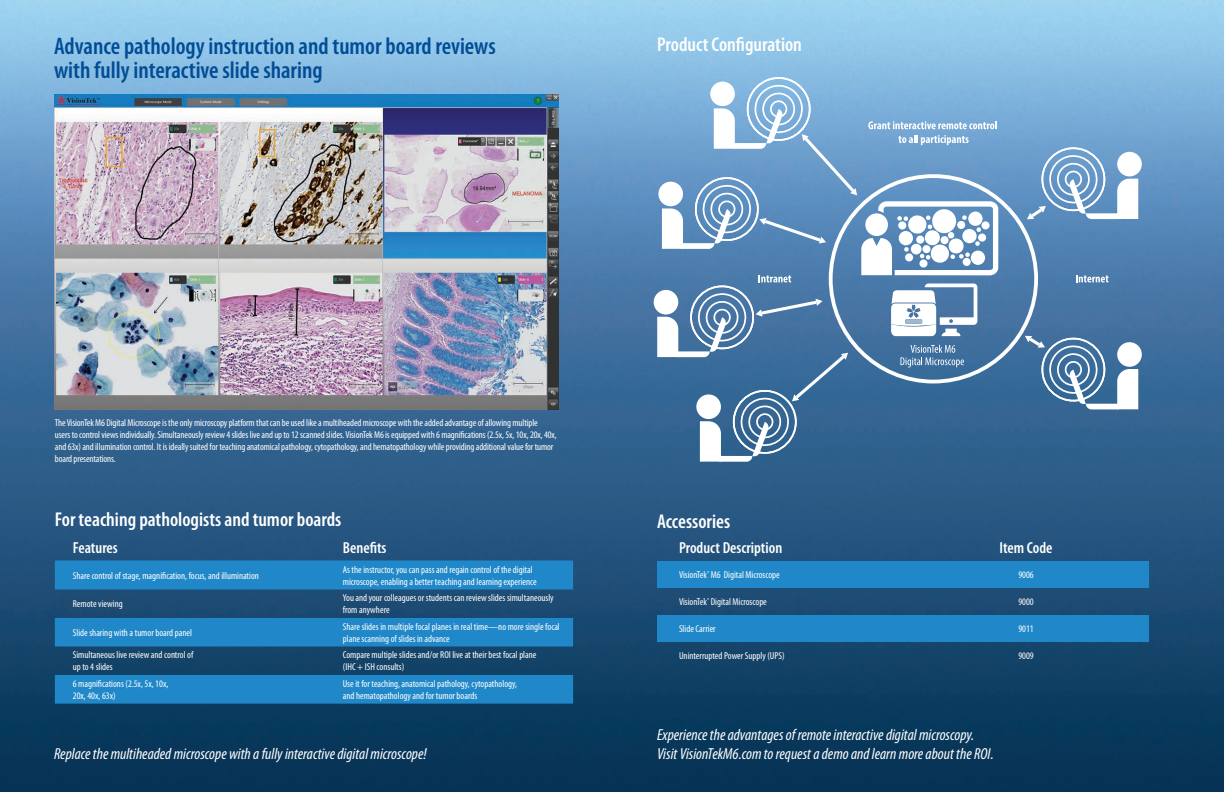
<style>
.page{position:relative;width:1224px;height:792px;background:#fff}
.page>*{position:absolute;margin:0;border:0;box-sizing:border-box;transform-origin:0 0}
.t1{font:600 condensed 24px/24px "Myriad Pro";color:#014d95}
.t2{font:600 condensed 20px "Myriad Pro";color:#fff}
.t3{font:italic condensed 16px/19.2px "Myriad Pro";color:#fff}
.t4{font:600 condensed 16px "Myriad Pro";color:#fff}
.t5{font:condensed 10px/12px "Myriad Pro";color:#fff}
</style>
<div class="page">
<img style="left:0;top:0;width:1224px;height:792px">
<img style="left:55px;top:94px;width:504px;height:315px">
<div style="left:1117px;top:342px;width:25px;height:25px;background:#fff;border-radius:50%"></div>
<svg style="left:1076px;top:275px;width:33px;height:7px"></svg>
<div style="left:654px;top:290px;width:24px;height:25px;background:#fff;border-radius:50%"></div>
<div style="left:1117px;top:152px;width:25px;height:24px;background:#fff;border-radius:50%"></div>
<svg style="left:1027px;top:146px;width:111px;height:74px"></svg>
<svg style="left:1025px;top:335px;width:113px;height:74px"></svg>
<svg style="left:657px;top:76px;width:341px;height:386px;background:#6d97bd"></svg>
<svg style="left:657px;top:561px;width:492px;height:81px;background:#1f73ac"></svg>
<svg style="left:55px;top:562px;width:518px;height:142px;background:#1c6da3"></svg>
<hr style="left:55px;top:561px;width:270px;height:1px;background:#2088c9">
<hr style="left:325px;top:561px;width:248px;height:1px;background:#2088c9">
<h1 class="t1" style="left:54px;top:35px;width:443px">Advance pathology instruction and tumor board reviews with fully interactive slide sharing</h1>
<h2 class="t2" style="left:657px;top:33px;width:146px">Product Configuration</h2>
<p class="t5" style="left:55px;top:417px;width:504px">The VisionTek M6 Digital Microscope is the only microscopy platform that can be used like a multiheaded microscope with the added advantage of allowing multiple<br>users to control views individually. Simultaneously review 4 slides live and up to 12 scanned slides. VisionTek M6 is equipped with 6 magnifications (2.5x, 5x, 10x, 20x, 40x, and 63x) and illumination control. It is ideally suited for teaching anatomical pathology, cytopathology, and hematopathology while providing additional value for tumor board presentations.</p>
<h2 class="t2" style="left:55px;top:508px;width:288px">For teaching pathologists and tumor boards</h2>
<h3 class="t4" style="left:73px;top:539px;width:46px">Features</h3>
<h3 class="t4" style="left:343px;top:539px;width:45px">Benefits</h3>
<p class="t5" style="left:73px;top:570px;width:188px">Share control of stage, magnification, focus, and illumination</p>
<p class="t5" style="left:343px;top:564px;width:195px">As the instructor, you can pass and regain control of the digital microscope, enabling a better teaching and learning experience</p>
<p class="t5" style="left:73px;top:598px;width:51px">Remote viewing</p>
<p class="t5" style="left:343px;top:592px;width:212px">You and your colleagues or students can review slides simultaneously from anywhere</p>
<p class="t5" style="left:73px;top:627px;width:121px">Slide sharing with a tumor board panel</p>
<p class="t5" style="left:343px;top:621px;width:219px">Share slides in multiple focal planes in real time—no more single focal plane scanning of slides in advance</p>
<p class="t5" style="left:73px;top:649px;width:122px">Simultaneous live review and control of up to 4 slides</p>
<p class="t5" style="left:343px;top:649px;width:195px">Compare multiple slides and/or ROI live at their best focal plane (IHC + ISH consults)</p>
<p class="t5" style="left:73px;top:678px;width:97px">6 magnifications (2.5x, 5x, 10x,<br>20x, 40x, 63x)</p>
<p class="t5" style="left:343px;top:678px;width:176px">Use it for teaching, anatomical pathology, cytopathology, and hematopathology and for tumor boards</p>
<h3 class="t3" style="left:54px;top:744px;width:374px">Replace the multiheaded microscope with a fully interactive digital microscope!</h3>
<h2 class="t2" style="left:657px;top:510px;width:75px">Accessories</h2>
<h3 class="t4" style="left:679px;top:539px;width:105px">Product Description</h3>
<h3 class="t4" style="left:1000px;top:539px;width:55px">Item Code</h3>
<p class="t5" style="left:679px;top:569px;width:102px">VisionTek<sup>®</sup> M6 Digital Microscope</p>
<p class="t5" style="left:1018px;top:569px;width:17px">9006</p>
<p class="t5" style="left:679px;top:596px;width:89px">VisionTek<sup>®</sup> Digital Microscope</p>
<p class="t5" style="left:1018px;top:596px;width:17px">9000</p>
<p class="t5" style="left:679px;top:623px;width:38px">Slide Carrier</p>
<p class="t5" style="left:1018px;top:623px;width:17px">9011</p>
<p class="t5" style="left:679px;top:650px;width:107px">Uninterrupted Power Supply (UPS)</p>
<p class="t5" style="left:1018px;top:650px;width:17px">9009</p>
<h3 class="t3" style="left:657px;top:725px;width:338px">Experience the advantages of remote interactive digital microscopy.<br>Visit VisionTekM6.com to request a demo and learn more about the ROI.</h3>
</div>
